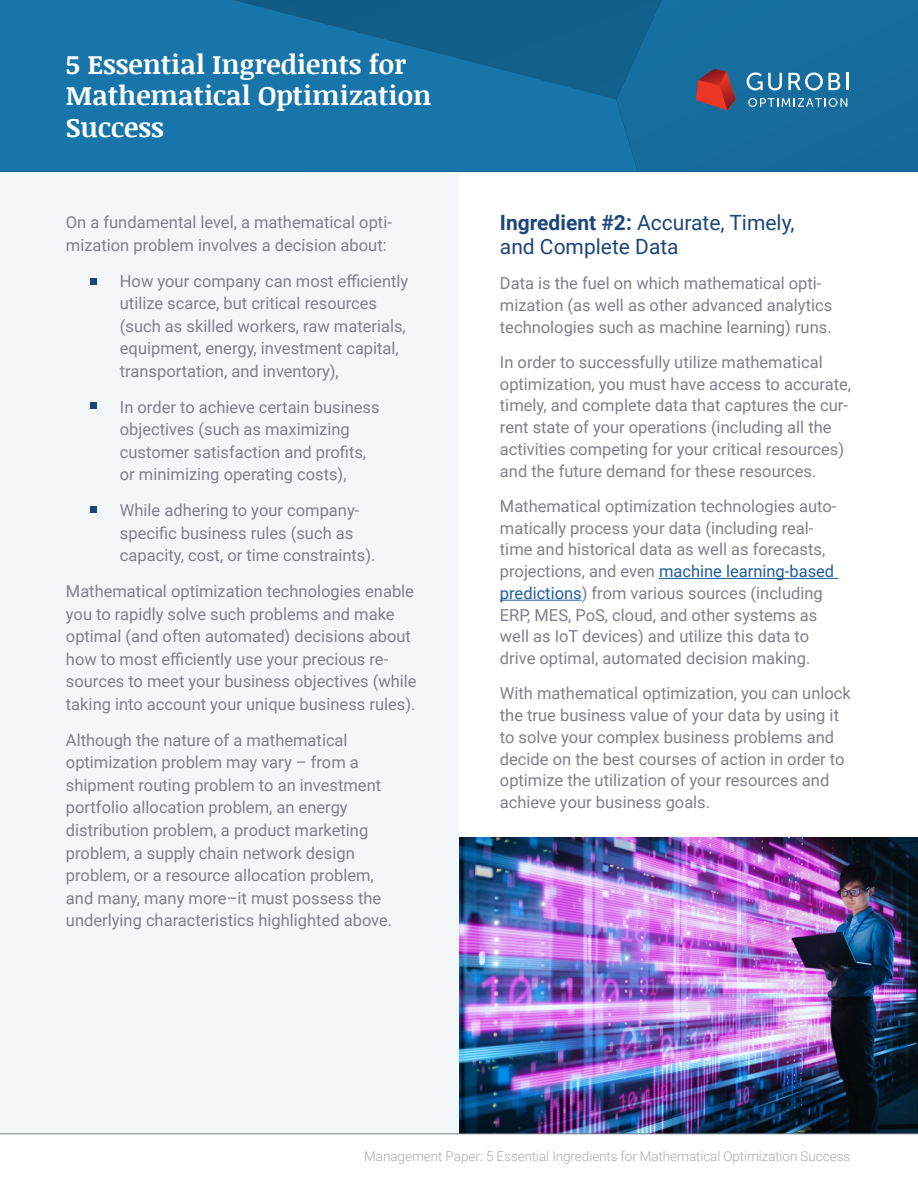
<style>
.page{position:relative;width:918px;height:1188px;background:#fff}
.page>*{position:absolute;margin:0;border:0;box-sizing:border-box;transform-origin:0 0}
.t1{font:700 27px/31.5px "Noticia Text";color:#fff}
.t2{font:21px/24px "Roboto";color:#1c4679}
.t3{font:16.5px/22.5px "Roboto";color:#7e808c}
.t4{font:300 13.5px "Roboto";letter-spacing:-.005em;color:#aaa9b1}
.s1{font-weight:700}
.s2{color:#205d9e}
</style>
<div class="page">
<div style="left:0;top:156px;width:459px;height:978px;background:#f4f7f9"></div>
<svg style="left:0;top:0;width:616px;height:171px;fill:#1775a9"></svg>
<div style="left:616px;top:0;width:302px;height:171px;background:#166d9d"></div>
<svg style="left:747px;top:72px;width:35px;height:18px"></svg>
<svg style="left:788px;top:72px;width:52px;height:18px"></svg>
<svg style="left:846px;top:73px;width:2px;height:17px"></svg>
<svg style="left:748px;top:98px;width:99px;height:9px"></svg>
<svg style="left:696px;top:69px;width:40px;height:41px"></svg>
<img style="left:459px;top:837px;width:459px;height:297px">
<div style="left:90px;top:278px;width:7px;height:6px;background:#1c4679"></div>
<div style="left:90px;top:402px;width:7px;height:7px;background:#1c4679"></div>
<div style="left:90px;top:506px;width:7px;height:7px;background:#1c4679"></div>
<hr style="left:659px;top:578px;width:179px;height:1px;background:#205d9e">
<hr style="left:500px;top:600px;width:82px;height:1px;background:#205d9e">
<hr style="left:0;top:1134px;width:918px;height:1px;background:#7e808c">
<h1 class="t1" style="left:66px;top:48px;width:367px">5 Essential Ingredients for<br>Mathematical Optimization<br>Success</h1>
<p class="t3" style="left:66px;top:211px;width:328px">On a fundamental level, a mathematical opti&shy;mization problem involves a decision about:</p>
<p class="t3" style="left:120px;top:269px;width:290px">How your company can most efficiently utilize scarce, but critical resources (such as skilled workers, raw materials, equipment, energy, investment capital, transportation, and inventory),</p>
<p class="t3" style="left:120px;top:395px;width:261px">In order to achieve certain business objectives (such as maximizing customer satisfaction and profits, or minimizing operating costs),</p>
<p class="t3" style="left:120px;top:499px;width:257px">While adhering to your company&shy;specific business rules (such as capacity, cost, or time constraints).</p>
<p class="t3" style="left:66px;top:580px;width:352px">Mathematical optimization technologies enable you to rapidly solve such problems and make optimal (and often automated) decisions about how to most efficiently use your precious re&shy;sources to meet your business objectives (while taking into account your unique business rules).</p>
<p class="t3" style="left:66px;top:728px;width:328px">Although the nature of a mathematical optimization problem may vary – from a shipment routing problem to an investment portfolio allocation problem, an energy distribution problem, a product marketing problem, a supply chain network design problem, or a resource allocation problem, and many, many more–it must possess the underlying characteristics highlighted above.</p>
<p class="t2" style="left:500px;top:210px;width:296px"><span class="s1">Ingredient #2:</span> Accurate, Timely, and Complete Data</p>
<p class="t3" style="left:500px;top:272px;width:334px;line-height:21.8px">Data is the fuel on which mathematical opti&shy;mization (as well as other advanced analytics technologies such as machine learning) runs.</p>
<p class="t3" style="left:500px;top:351px;width:353px;line-height:21.8px">In order to successfully utilize mathematical optimization, you must have access to accurate, timely, and complete data that captures the cur&shy;rent state of your operations (including all the activities competing for your critical resources) and the future demand for these resources.</p>
<p class="t3" style="left:500px;top:495px;width:338px;line-height:21.8px">Mathematical optimization technologies auto&shy;matically process your data (including real&shy;time and historical data as well as forecasts, projections, and even <span class="s2">machine learning-based predictions</span>) from various sources (including ERP, MES, PoS, cloud, and other systems as well as IoT devices) and utilize this data to drive optimal, automated decision making.</p>
<p class="t3" style="left:500px;top:682px;width:352px;line-height:21.8px">With mathematical optimization, you can unlock the true business value of your data by using it to solve your complex business problems and decide on the best courses of action in order to optimize the utilization of your resources and achieve your business goals.</p>
<p class="t4" style="left:364px;top:1147px;width:488px">Management Paper: 5 Essential Ingredients for Mathematical Optimization Success</p>
</div>
